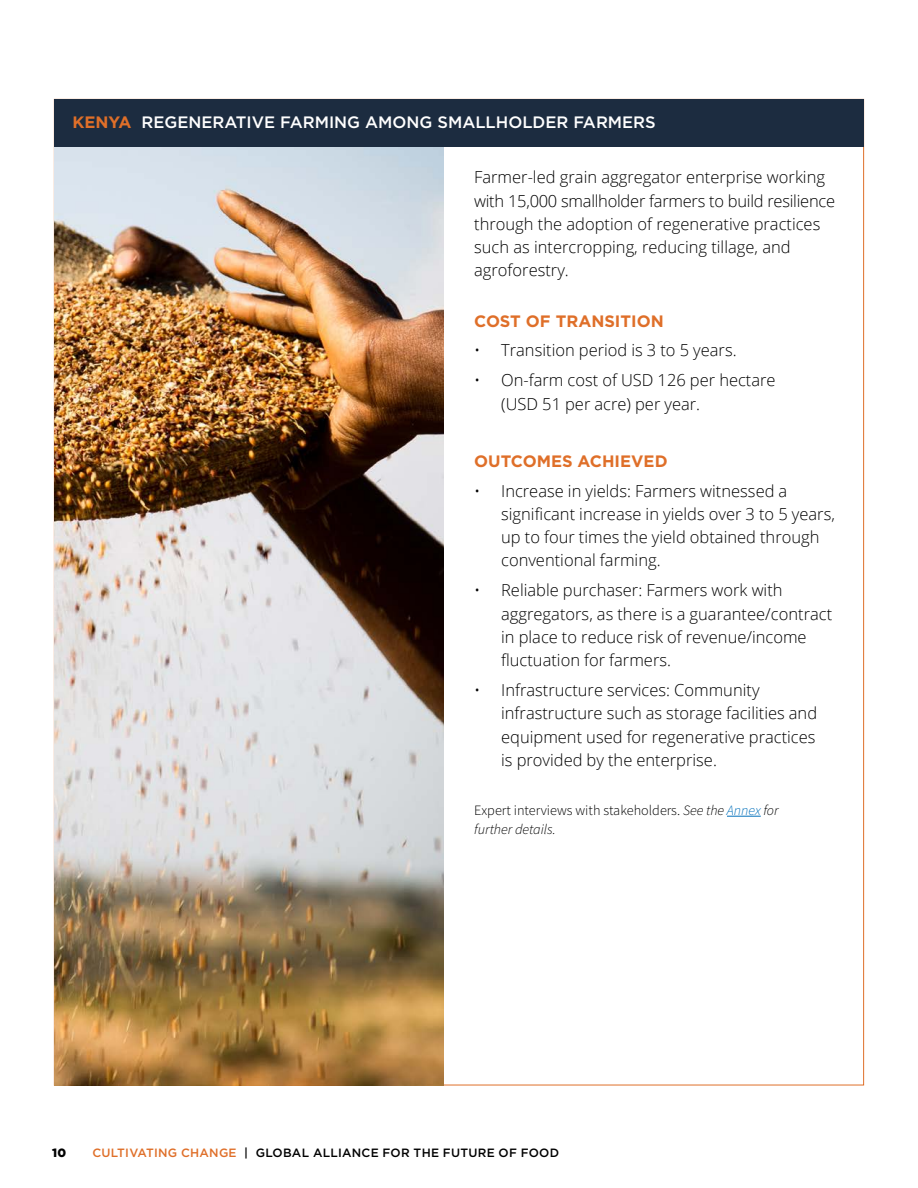
<style>
.page{position:relative;width:918px;height:1188px;background:#fff}
.page>*{position:absolute;margin:0;border:0;box-sizing:border-box;transform-origin:0 0}
.t1{font:300 16.5px/23.2px "Open Sans";color:#000}
.t2{font:500 16.5px "Gotham";color:#fff}
.t3{font:700 16.5px "Gotham";color:#df6f29}
.t4{font:300 14.25px/18.8px "Source Sans Pro";color:#000}
.t5{font:500 12px "Gotham";letter-spacing:.02em;color:#000}
.t6{font:900 12px "Gotham";color:#000}
.s1{font-weight:700;color:#df6f29}
.s2{font-style:italic}
.s3{font-style:italic;color:#006fba}
.s4{color:#df6f29}
</style>
<div class="page">
<hr style="left:727px;top:816px;width:34px;height:1px;background:#006fba">
<img style="left:54px;top:146px;width:390px;height:939px">
<div style="left:54px;top:99px;width:810px;height:47px;background:#1c2c40"></div>
<p class="t2" style="left:72px;top:112px;width:585px"><span class="s1">KENYA</span> REGENERATIVE FARMING AMONG SMALLHOLDER FARMERS</p>
<p class="t1" style="left:474px;top:165px;width:362px">Farmer-led grain aggregator enterprise working with 15,000 smallholder farmers to build resilience through the adoption of regenerative practices such as intercropping, reducing tillage, and agroforestry.</p>
<p class="t3" style="left:474px;top:310px;width:191px">COST OF TRANSITION</p>
<p class="t1" style="left:474px;top:338px;width:264px">• Transition period is 3 to 5 years.</p>
<p class="t1" style="left:501px;top:368px;width:276px;text-indent:-27px">• On-farm cost of USD 126 per hectare (USD 51 per acre) per year.</p>
<p class="t3" style="left:474px;top:450px;width:195px">OUTCOMES ACHIEVED</p>
<p class="t1" style="left:501px;top:479px;width:335px;text-indent:-27px">• Increase in yields: Farmers witnessed a significant increase in yields over 3 to 5 years, up to four times the yield obtained through conventional farming.</p>
<p class="t1" style="left:501px;top:578px;width:333px;text-indent:-27px">• Reliable purchaser: Farmers work with aggregators, as there is a guarantee/contract in place to reduce risk of revenue/income fluctuation for farmers.</p>
<p class="t1" style="left:501px;top:678px;width:318px;text-indent:-27px">• Infrastructure services: Community infrastructure such as storage facilities and equipment used for regenerative practices is provided by the enterprise.</p>
<p class="t4" style="left:474px;top:801px;width:306px">Expert interviews with stakeholders. <span class="s2">See the</span> <span class="s3">Annex</span> <span class="s2">for further details.</span></p>
<p class="t6" style="left:52px;top:1144px;width:15px">10</p>
<p class="t5" style="left:92px;top:1144px;width:468px"><span class="s4">CULTIVATING CHANGE</span> | GLOBAL ALLIANCE FOR THE FUTURE OF FOOD</p>
</div>
